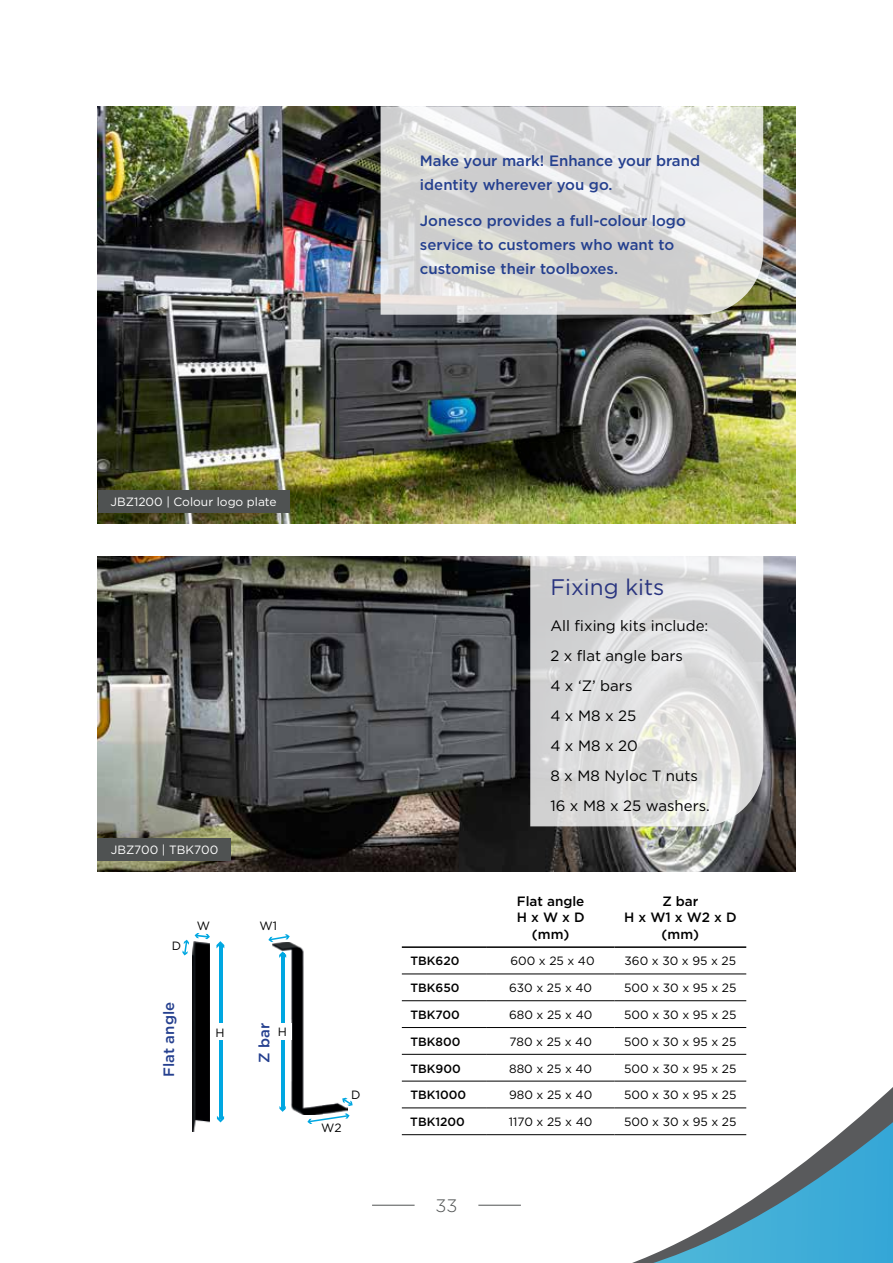
<style>
.page{position:relative;width:893px;height:1263px;background:#fff}
.page>*{position:absolute;margin:0;border:0;box-sizing:border-box;transform-origin:0 0}
.t1{font:22.5px "Gotham";color:#2a3580}
.t2{font:300 18px "Gotham";color:#4f5252}
.t3{font:500 15px/24px "Gotham";color:#25408f}
.t4{font:15px/30px "Gotham";color:#000}
.t5{font:500 13.5px/16.2px "Gotham";color:#000;text-align:center}
.t6{font:12px "Gotham";color:#000}
.t7{font:500 12px "Gotham";color:#000}
.t8{font:12px "Gotham";color:#fff}
</style>
<div class="page">
<svg style="left:604px;top:1094px;width:289px;height:169px"></svg>
<img style="left:98px;top:556px;width:697px;height:315px">
<img style="left:98px;top:106px;width:697px;height:417px">
<svg style="left:402px;top:973px;width:344px;height:161px"></svg>
<hr style="left:402px;top:946px;width:85px;height:2px;background:#000">
<hr style="left:487px;top:946px;width:127px;height:2px;background:#000">
<hr style="left:614px;top:946px;width:132px;height:2px;background:#000">
<hr style="left:402px;top:974px;width:85px;height:1px;background:#000">
<hr style="left:487px;top:974px;width:127px;height:1px;background:#000">
<hr style="left:614px;top:974px;width:132px;height:1px;background:#000">
<hr style="left:402px;top:1000px;width:85px;height:1px;background:#000">
<hr style="left:487px;top:1000px;width:127px;height:1px;background:#000">
<hr style="left:614px;top:1000px;width:132px;height:1px;background:#000">
<hr style="left:402px;top:1027px;width:85px;height:1px;background:#000">
<hr style="left:487px;top:1027px;width:127px;height:1px;background:#000">
<hr style="left:614px;top:1027px;width:132px;height:1px;background:#000">
<hr style="left:402px;top:1054px;width:85px;height:1px;background:#000">
<hr style="left:487px;top:1054px;width:127px;height:1px;background:#000">
<hr style="left:614px;top:1054px;width:132px;height:1px;background:#000">
<hr style="left:402px;top:1081px;width:85px;height:1px;background:#000">
<hr style="left:487px;top:1081px;width:127px;height:1px;background:#000">
<hr style="left:614px;top:1081px;width:132px;height:1px;background:#000">
<hr style="left:402px;top:1108px;width:85px;height:1px;background:#000">
<hr style="left:402px;top:1134px;width:85px;height:1px;background:#000">
<hr style="left:487px;top:1108px;width:127px;height:1px;background:#000">
<hr style="left:614px;top:1108px;width:132px;height:1px;background:#000">
<hr style="left:487px;top:1134px;width:127px;height:1px;background:#000">
<hr style="left:614px;top:1134px;width:132px;height:1px;background:#000">
<img style="left:273px;top:942px;width:74px;height:173px">
<hr style="left:281px;top:953px;width:3px;height:156px;background:#00a7e1">
<svg style="left:279px;top:1106px;width:7px;height:6px"></svg>
<svg style="left:279px;top:951px;width:7px;height:7px"></svg>
<svg style="left:307px;top:1113px;width:43px;height:11px"></svg>
<svg style="left:268px;top:934px;width:22px;height:8px"></svg>
<svg style="left:342px;top:1098px;width:11px;height:8px"></svg>
<div style="left:274px;top:1023px;width:17px;height:16px;background:#fff"></div>
<hr style="left:219px;top:944px;width:3px;height:175px;background:#00a7e1">
<svg style="left:217px;top:1116px;width:7px;height:6px"></svg>
<svg style="left:216px;top:941px;width:8px;height:7px"></svg>
<svg style="left:182px;top:940px;width:7px;height:15px"></svg>
<svg style="left:195px;top:933px;width:15px;height:6px"></svg>
<img style="left:192px;top:941px;width:18px;height:191px">
<div style="left:211px;top:1023px;width:18px;height:17px;background:#fff"></div>
<div style="left:98px;top:838px;width:133px;height:23px;background:#4f5252"></div>
<div style="left:98px;top:490px;width:191px;height:22px;background:#4f5252"></div>
<svg style="left:381px;top:106px;width:382px;height:209px;background:#dadbd9"></svg>
<svg style="left:530px;top:556px;width:233px;height:270px;background:#dadada"></svg>
<hr style="left:478px;top:1205px;width:43px;height:1px;background:#4f5252">
<hr style="left:372px;top:1205px;width:43px;height:1px;background:#4f5252">
<p class="t3" style="left:420px;top:149px;width:282px">Make your mark! Enhance your brand identity wherever you go.</p>
<p class="t3" style="left:420px;top:209px;width:267px">Jonesco provides a full-colour logo service to customers who want to customise their toolboxes.</p>
<p class="t8" style="left:111px;top:494px;width:168px">JBZ1200 | Colour logo plate</p>
<p class="t8" style="left:111px;top:842px;width:109px">JBZ700 | TBK700</p>
<p class="t6" style="left:172px;top:938px;width:11px">D</p>
<p class="t6" style="left:197px;top:918px;width:15px">W</p>
<p class="t3" style="left:157px;top:1077px;width:77px;rotate:-90deg">Flat angle</p>
<p class="t6" style="left:216px;top:1024px;width:11px">H</p>
<p class="t6" style="left:260px;top:918px;width:19px">W1</p>
<p class="t3" style="left:252px;top:1063px;width:42px;rotate:-90deg">Z bar</p>
<p class="t6" style="left:278px;top:1024px;width:11px">H</p>
<p class="t6" style="left:321px;top:1120px;width:22px">W2</p>
<p class="t6" style="left:351px;top:1087px;width:11px">D</p>
<h1 class="t1" style="left:550px;top:572px;width:116px">Fixing kits</h1>
<p class="t4" style="left:550px;top:611px;width:161px">All fixing kits include:<br>2 x flat angle bars<br>4 x ‘Z’ bars<br>4 x M8 x 25<br>4 x M8 x 20<br>8 x M8 Nyloc T nuts<br>16 x M8 x 25 washers.</p>
<p class="t5" style="left:517px;top:893px;width:69px">Flat angle<br>H x W x D (mm)</p>
<p class="t5" style="left:624px;top:893px;width:114px">Z bar<br>H x W1 x W2 x D (mm)</p>
<p class="t7" style="left:410px;top:953px;width:51px">TBK620</p>
<p class="t6" style="left:510px;top:953px;width:86px">600 x 25 x 40</p>
<p class="t6" style="left:625px;top:953px;width:113px">360 x 30 x 95 x 25</p>
<p class="t7" style="left:410px;top:980px;width:51px">TBK650</p>
<p class="t6" style="left:509px;top:980px;width:84px">630 x 25 x 40</p>
<p class="t6" style="left:624px;top:980px;width:114px">500 x 30 x 95 x 25</p>
<p class="t7" style="left:410px;top:1007px;width:51px">TBK700</p>
<p class="t6" style="left:509px;top:1007px;width:85px">680 x 25 x 40</p>
<p class="t6" style="left:624px;top:1007px;width:114px">500 x 30 x 95 x 25</p>
<p class="t7" style="left:410px;top:1033px;width:52px">TBK800</p>
<p class="t6" style="left:509px;top:1034px;width:84px">780 x 25 x 40</p>
<p class="t6" style="left:624px;top:1034px;width:114px">500 x 30 x 95 x 25</p>
<p class="t7" style="left:410px;top:1060px;width:52px">TBK900</p>
<p class="t6" style="left:509px;top:1060px;width:85px">880 x 25 x 40</p>
<p class="t6" style="left:624px;top:1060px;width:114px">500 x 30 x 95 x 25</p>
<p class="t7" style="left:410px;top:1087px;width:57px">TBK1000</p>
<p class="t6" style="left:509px;top:1087px;width:85px">980 x 25 x 40</p>
<p class="t6" style="left:624px;top:1087px;width:114px">500 x 30 x 95 x 25</p>
<p class="t7" style="left:410px;top:1114px;width:56px">TBK1200</p>
<p class="t6" style="left:509px;top:1114px;width:85px">1170 x 25 x 40</p>
<p class="t6" style="left:624px;top:1114px;width:114px">500 x 30 x 95 x 25</p>
<h2 class="t2" style="left:435px;top:1195px;width:23px">33</h2>
</div>
